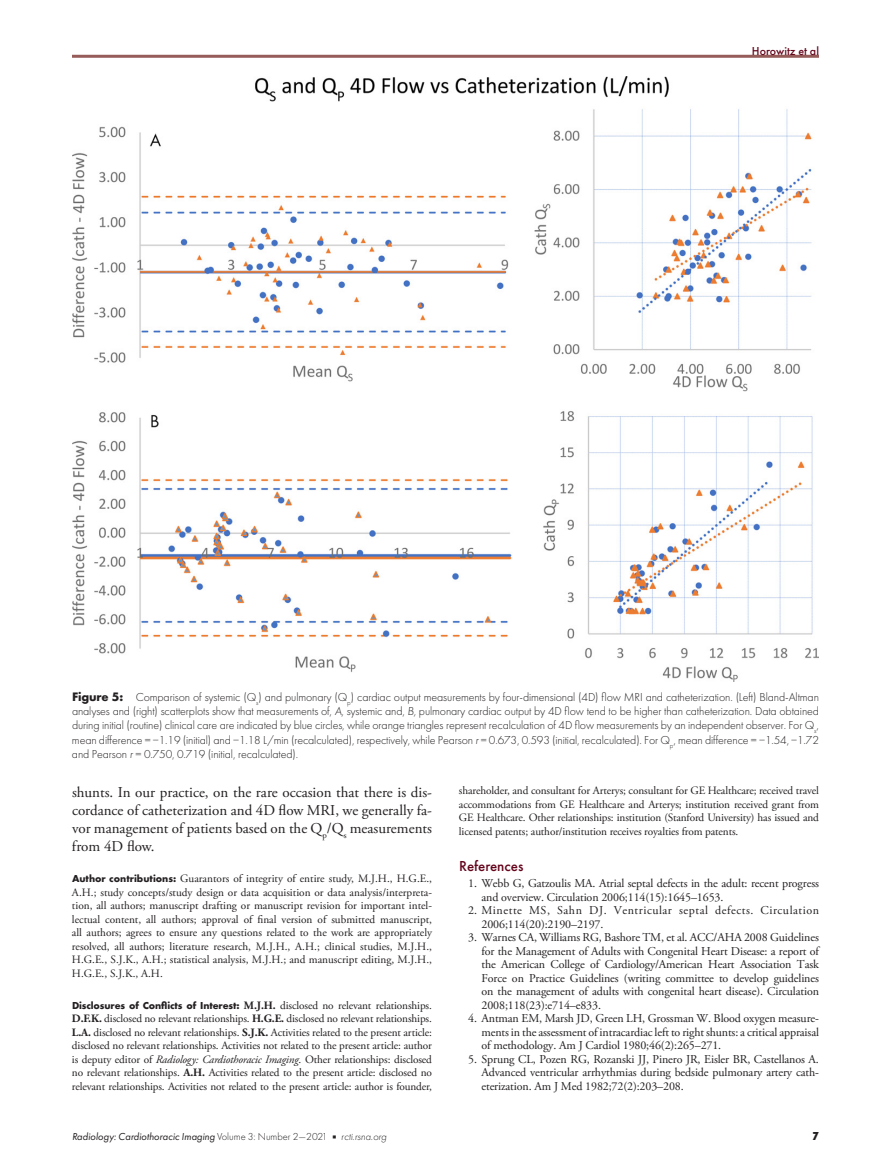
<style>
.page{position:relative;width:891px;height:1175px;background:#fff}
.page>*{position:absolute;margin:0;border:0;box-sizing:border-box;transform-origin:0 0}
.t1{font:15px/18px "Adobe Garamond Pro";color:#231f20;text-align:justify}
.t2{font:500 15px "Futura PT";color:#65051c}
.t3{font:12px/13.5px "Adobe Garamond Pro";letter-spacing:-.01em;color:#231f20;text-align:justify}
.t4{font:300 12px/14.4px "Futura PT";letter-spacing:-.01em;color:#231f20;text-align:justify}
.t5{font:12px/13.5px "Adobe Garamond Pro";letter-spacing:.045em;color:#231f20}
.t6{font:500 12px "Futura PT";color:#65051c}
.t7{font:800 12px "Futura PT Cond";color:#231f20}
.t8{font:11.25px/13.5px "Adobe Garamond Pro";letter-spacing:-.01em;color:#231f20;text-align:justify}
.t9{font:700 10.5px "Futura PT";letter-spacing:-.01em;color:#231f20}
.t10{font:italic 10.5px "Futura PT";color:#231f20}
.s1{font-weight:700;font-size:12.75px}
.s2{font-style:italic}
.s3{font-family:"Futura PT";font-weight:700;font-size:10.5px}
.s4{font-family:"Adobe Garamond Pro";font-size:11.25px}
.s5{font-family:"Adobe Garamond Pro";font-weight:400;font-size:11.25px}
.s6{font-weight:700}
.s7{font-weight:300;font-style:normal}
.s8{font-family:"Universal Newswith Comm Pi";font-style:normal;font-size:6px}
.s9{font-weight:300}
</style>
<div class="page">
<hr style="left:72px;top:55px;width:747px;height:3px;background:#965c59">
<img style="left:72px;top:76px;width:747px;height:605px">
<p class="t6" style="left:752px;top:44px;width:69px">Horowitz et al</p>
<p class="t4" style="left:72px;top:689px;width:749px"><span class="s1">Figure 5:</span> Comparison of systemic (Q<sub>s</sub>) and pulmonary (Q<sub>p</sub>) cardiac output measurements by four-dimensional (4D) flow MRI and catheterization. (Left) Bland-Altman analyses and (right) scatterplots show that measurements of, <span class="s2">A,</span> systemic and, <span class="s2">B,</span> pulmonary cardiac output by 4D flow tend to be higher than catheterization. Data obtained during initial (routine) clinical care are indicated by blue circles, while orange triangles represent recalculation of 4D flow measurements by an independent observer. For Q<sub>s</sub>, mean difference = −1.19 (initial) and −1.18 L/min (recalculated), respectively, while Pearson <span class="s2">r</span> = 0.673, 0.593 (initial, recalculated). For Q<sub>p</sub>, mean difference = −1.54, −1.72 and Pearson <span class="s2">r</span> = 0.750, 0.719 (initial, recalculated).</p>
<h1 class="t1" style="left:72px;top:783px;width:362px">shunts. In our practice, on the rare occasion that there is dis&shy;cordance of catheterization and 4D flow MRI, we generally fa&shy;vor management of patients based on the Q<sub>p</sub>/Q<sub>s</sub> measurements from 4D flow.</h1>
<p class="t8" style="left:72px;top:872px;width:362px"><span class="s3">Author contributions:</span> Guarantors of integrity of entire study, M.J.H., H.G.E., A.H.; study concepts/study design or data acquisition or data analysis/interpreta&shy;tion, all authors; manuscript drafting or manuscript revision for important intel&shy;lectual content, all authors; approval of final version of submitted manuscript, all authors; agrees to ensure any questions related to the work are appropriately resolved, all authors; literature research, M.J.H., A.H.; clinical studies, M.J.H., H.G.E., S.J.K., A.H.; statistical analysis, M.J.H.; and manuscript editing, M.J.H., H.G.E., S.J.K., A.H.</p>
<p class="t9" style="left:72px;top:998px;width:361px">Disclosures of Conflicts of Interest: <span class="s4">M.J.H.</span> <span class="s5">disclosed no relevant relationships.</span></p>
<p class="t8" style="left:72px;top:1012px;width:362px"><span class="s6">D.F.K.</span> disclosed no relevant relationships. <span class="s6">H.G.E.</span> disclosed no relevant relationships.<br><span class="s6">L.A.</span> disclosed no relevant relationships. <span class="s6">S.J.K.</span> Activities related to the present article: disclosed no relevant relationships. Activities not related to the present article: author is deputy editor of <span class="s2">Radiology: Cardiothoracic Imaging</span>. Other relationships: disclosed no relevant relationships. <span class="s6">A.H.</span> Activities related to the present article: disclosed no relevant relationships. Activities not related to the present article: author is founder,</p>
<p class="t8" style="left:459px;top:784px;width:362px">shareholder, and consultant for Arterys; consultant for GE Healthcare; received travel accommodations from GE Healthcare and Arterys; institution received grant from GE Healthcare. Other relationships: institution (Stanford University) has issued and licensed patents; author/institution receives royalties from patents.</p>
<h1 class="t2" style="left:459px;top:856px;width:66px">References</h1>
<p class="t3" style="left:482px;top:877px;width:339px;text-indent:-13px">1. Webb G, Gatzoulis MA. Atrial septal defects in the adult: recent progress and overview. Circulation 2006;114(15):1645–1653.</p>
<p class="t5" style="left:482px;top:904px;width:339px;text-indent:-13px">2. Minette MS, Sahn DJ. Ventricular septal defects. Circulation<br>2006;114(20):2190–2197.</p>
<p class="t3" style="left:482px;top:931px;width:339px;text-indent:-13px">3. Warnes CA, Williams RG, Bashore TM, et al. ACC/AHA 2008 Guidelines for the Management of Adults with Congenital Heart Disease: a report of the American College of Cardiology/American Heart Association Task Force on Practice Guidelines (writing committee to develop guidelines on the management of adults with congenital heart disease). Circulation 2008;118(23):e714–e833.</p>
<p class="t3" style="left:482px;top:1012px;width:339px;text-indent:-13px">4. Antman EM, Marsh JD, Green LH, Grossman W. Blood oxygen measure&shy;ments in the assessment of intracardiac left to right shunts: a critical appraisal of methodology. Am J Cardiol 1980;46(2):265–271.</p>
<p class="t3" style="left:482px;top:1052px;width:339px;text-indent:-13px">5. Sprung CL, Pozen RG, Rozanski JJ, Pinero JR, Eisler BR, Castellanos A.<br>Advanced ventricular arrhythmias during bedside pulmonary artery cath&shy;eterization. Am J Med 1982;72(2):203–208.</p>
<p class="t10" style="left:72px;top:1130px;width:316px">Radiology: Cardiothoracic Imaging <span class="s7">Volume 3: Number 2—2021</span> <span class="s8">n</span> <span class="s9">rcti.rsna.org</span></p>
<p class="t7" style="left:813px;top:1128px;width:8px">7</p>
</div>
